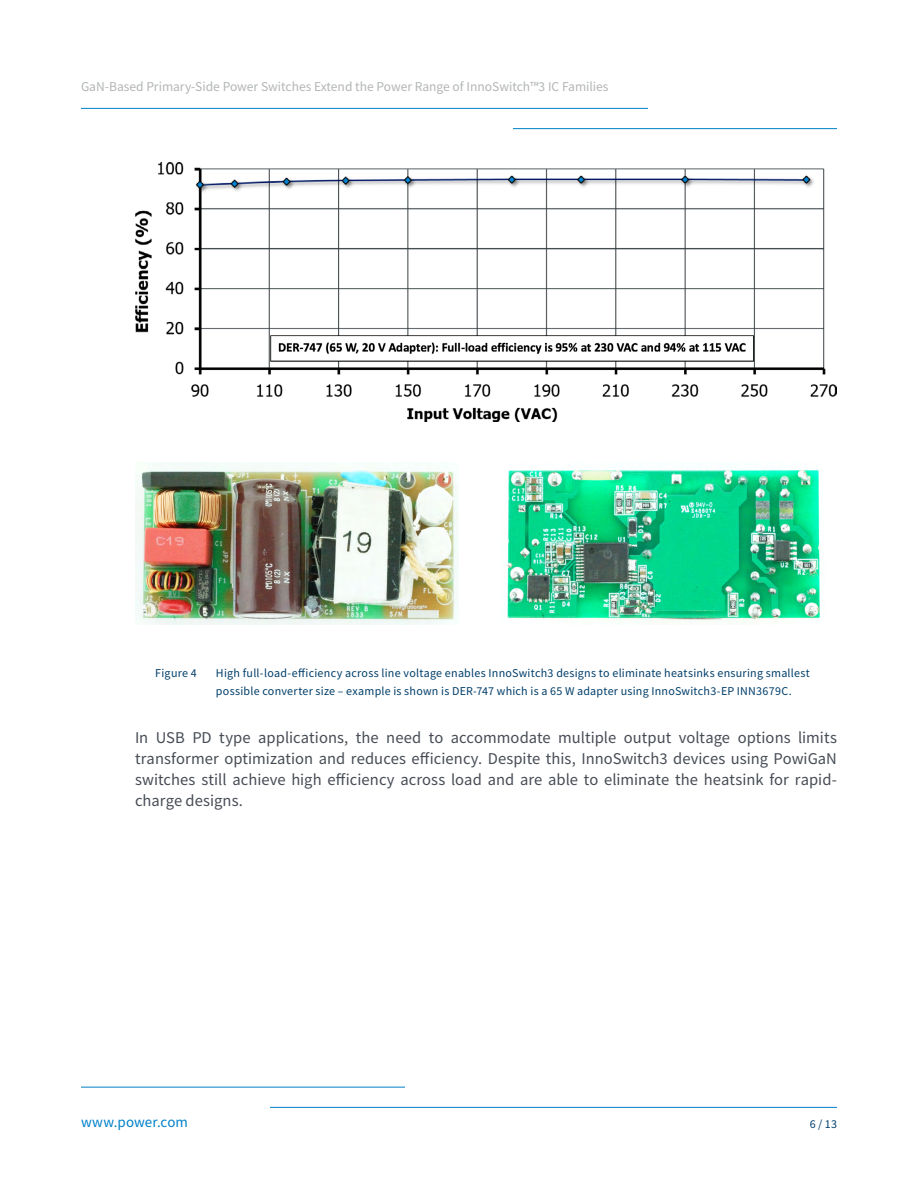
<style>
.page{position:relative;width:918px;height:1188px;background:#fff}
.page>*{position:absolute;margin:0;border:0;box-sizing:border-box;transform-origin:0 0}
.t1{font:16.5px/21px "Source Sans Pro";color:#474c55;text-align:justify}
.t2{font:15px "Source Sans Pro";letter-spacing:.005em;color:#0081c9}
.t3{font:13.5px "Source Sans Pro";color:#b2b5b6}
.t4{font:12px/18px "Source Sans Pro";letter-spacing:.02em;color:#003e6a}
</style>
<div class="page">
<hr style="left:270px;top:1107px;width:567px;height:1px;background:#0081c9">
<hr style="left:81px;top:1087px;width:324px;height:1px;background:#0081c9">
<hr style="left:513px;top:128px;width:324px;height:1px;background:#0081c9">
<hr style="left:81px;top:108px;width:567px;height:1px;background:#0081c9">
<img style="left:135px;top:163px;width:702px;height:259px">
<img style="left:506px;top:469px;width:314px;height:152px">
<img style="left:135px;top:463px;width:324px;height:162px">
<p class="t3" style="left:81px;top:78px;width:529px">GaN-Based Primary-Side Power Switches Extend the Power Range of InnoSwitch™3 IC Families</p>
<p class="t4" style="left:155px;top:664px;width:43px">Figure 4</p>
<p class="t4" style="left:216px;top:664px;width:595px">High full-load-efficiency across line voltage enables InnoSwitch3 designs to eliminate heatsinks ensuring smallest possible converter size – example is shown is DER-747 which is a 65 W adapter using InnoSwitch3-EP INN3679C.</p>
<p class="t1" style="left:135px;top:727px;width:704px">In USB PD type applications, the need to accommodate multiple output voltage options limits transformer optimization and reduces efficiency. Despite this, InnoSwitch3 devices using PowiGaN switches still achieve high efficiency across load and are able to eliminate the heatsink for rapid&shy;charge designs.</p>
<p class="t2" style="left:81px;top:1113px;width:108px">www.power.com</p>
<p class="t4" style="left:810px;top:1115px;width:29px">6 / 13</p>
</div>
